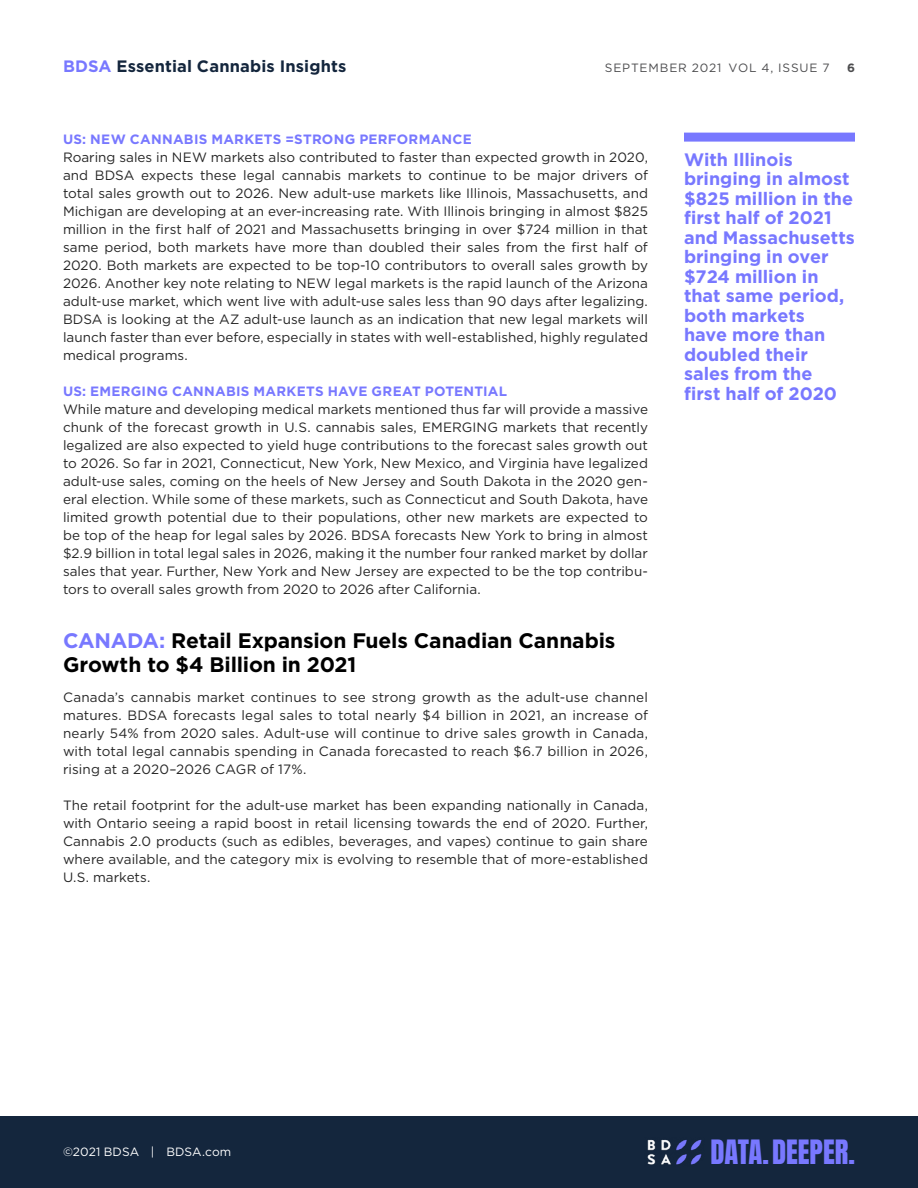
<style>
.page{position:relative;width:918px;height:1188px;background:#fff}
.page>*{position:absolute;margin:0;border:0;box-sizing:border-box;transform-origin:0 0}
.t1{font:28.5px "Anton";color:#7878ff}
.t2{font:700 21px/24px "Gotham";letter-spacing:-.01em;color:#000}
.t3{font:700 18px/19.5px "Gotham";color:#7878ff}
.t4{font:700 16.5px "Gotham";letter-spacing:.01em;color:#14263d}
.t5{font:13.5px/18px "Gotham";color:#262626;text-align:justify}
.t6{font:700 13.5px "Gotham";letter-spacing:.02em;color:#7878ff}
.t7{font:12px "Gotham";letter-spacing:.07em;color:#4d4d4f}
.t8{font:12px "Gotham";color:#fff}
.t9{font:700 12px "Gotham";color:#4d4d4f}
.s1{color:#7878ff}
</style>
<div class="page">
<div style="left:0;top:1116px;width:918px;height:72px;background:#14263d"></div>
<img style="left:647px;top:1139px;width:55px;height:26px">
<div style="left:684px;top:133px;width:171px;height:9px;background:#7878ff"></div>
<p class="t4" style="left:63px;top:55px;width:285px"><span class="s1">BDSA</span> Essential Cannabis Insights</p>
<p class="t7" style="left:605px;top:60px;width:226px">SEPTEMBER 2021 VOL 4, ISSUE 7</p>
<p class="t9" style="left:847px;top:60px;width:9px">6</p>
<p class="t6" style="left:63px;top:130px;width:410px">US: NEW CANNABIS MARKETS =STRONG PERFORMANCE</p>
<p class="t5" style="left:63px;top:148px;width:587px">Roaring sales in NEW markets also contributed to faster than expected growth in 2020, and BDSA expects these legal cannabis markets to continue to be major drivers of total sales growth out to 2026. New adult-use markets like Illinois, Massachusetts, and Michigan are developing at an ever-increasing rate. With Illinois bringing in almost $825 million in the first half of 2021 and Massachusetts bringing in over $724 million in that same period, both markets have more than doubled their sales from the first half of 2020. Both markets are expected to be top-10 contributors to overall sales growth by 2026. Another key note relating to NEW legal markets is the rapid launch of the Arizona adult-use market, which went live with adult-use sales less than 90 days after legalizing.<br>BDSA is looking at the AZ adult-use launch as an indication that new legal markets will launch faster than ever before, especially in states with well-established, highly regulated medical programs.</p>
<p class="t6" style="left:63px;top:382px;width:446px">US: EMERGING CANNABIS MARKETS HAVE GREAT POTENTIAL</p>
<p class="t5" style="left:63px;top:400px;width:587px">While mature and developing medical markets mentioned thus far will provide a massive chunk of the forecast growth in U.S. cannabis sales, EMERGING markets that recently legalized are also expected to yield huge contributions to the forecast sales growth out to 2026. So far in 2021, Connecticut, New York, New Mexico, and Virginia have legalized adult-use sales, coming on the heels of New Jersey and South Dakota in the 2020 gen&shy;eral election. While some of these markets, such as Connecticut and South Dakota, have limited growth potential due to their populations, other new markets are expected to be top of the heap for legal sales by 2026. BDSA forecasts New York to bring in almost $2.9 billion in total legal sales in 2026, making it the number four ranked market by dollar sales that year. Further, New York and New Jersey are expected to be the top contribu&shy;tors to overall sales growth from 2020 to 2026 after California.</p>
<h2 class="t2" style="left:63px;top:628px;width:554px"><span class="s1">CANADA:</span> Retail Expansion Fuels Canadian Cannabis<br>Growth to $4 Billion in 2021</h2>
<p class="t5" style="left:63px;top:688px;width:587px">Canada’s cannabis market continues to see strong growth as the adult-use channel matures. BDSA forecasts legal sales to total nearly $4 billion in 2021, an increase of nearly 54% from 2020 sales. Adult-use will continue to drive sales growth in Canada, with total legal cannabis spending in Canada forecasted to reach $6.7 billion in 2026, rising at a 2020–2026 CAGR of 17%.</p>
<p class="t5" style="left:63px;top:796px;width:587px">The retail footprint for the adult-use market has been expanding nationally in Canada, with Ontario seeing a rapid boost in retail licensing towards the end of 2020. Further, Cannabis 2.0 products (such as edibles, beverages, and vapes) continue to gain share where available, and the category mix is evolving to resemble that of more-established U.S. markets.</p>
<h3 class="t3" style="left:684px;top:149px;width:172px">With Illinois bringing in almost $825 million in the first half of 2021 and Massachusetts bringing in over $724 million in that same period, both markets<br>have more than doubled their sales from the<br>first half of 2020</h3>
<p class="t8" style="left:63px;top:1144px;width:170px">©2021 BDSA | BDSA.com</p>
<h1 class="t1" style="left:710px;top:1138px;width:146px">DATA.DEEPER.</h1>
</div>
